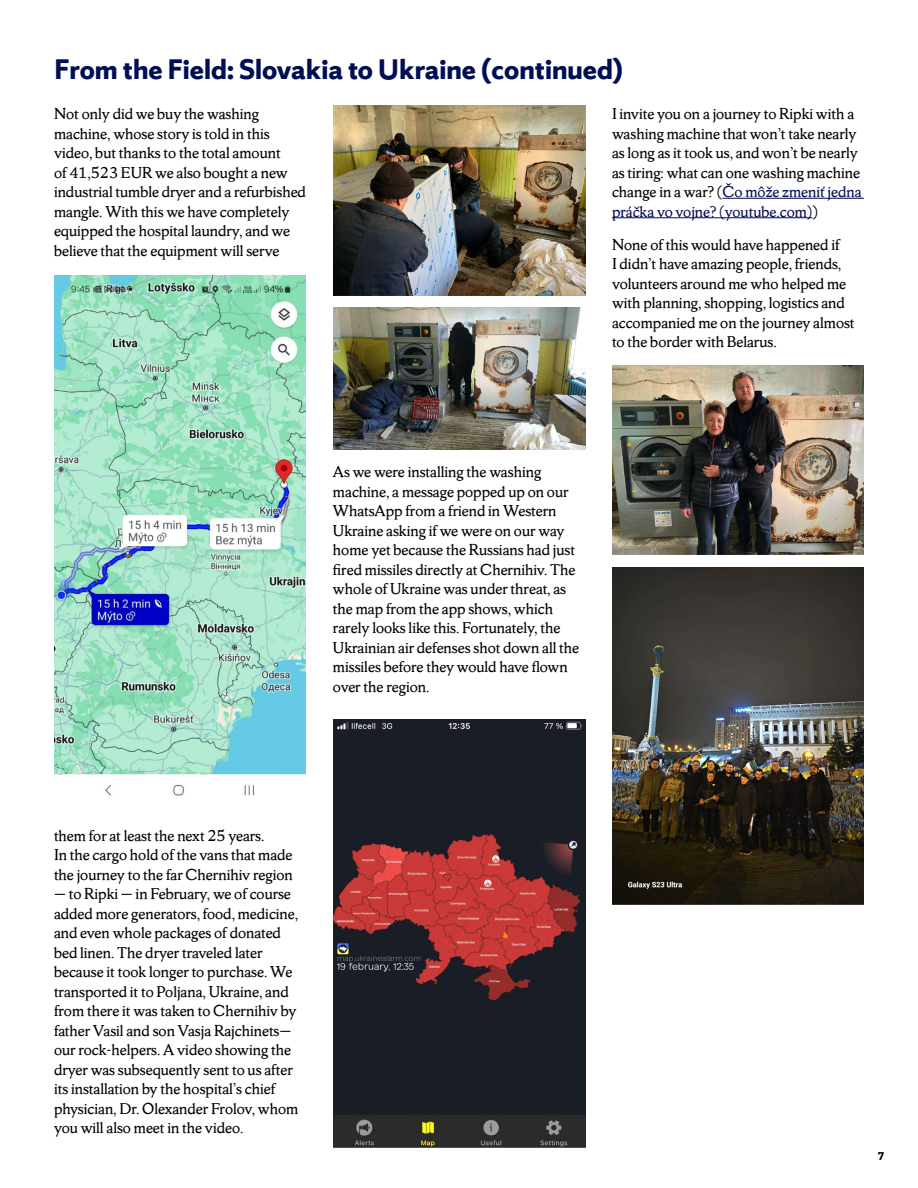
<style>
.page{position:relative;width:918px;height:1188px;background:#fff}
.page>*{position:absolute;margin:0;border:0;box-sizing:border-box;transform-origin:0 0}
.t1{font:700 30px "Sherman Sans";color:#000e54}
.t2{font:16.5px/19.5px "Sherman Serif";color:#000}
.t3{font:700 12px "Sherman Sans";color:#000}
.s1{color:#000e54}
</style>
<div class="page">
<hr style="left:723px;top:198px;width:141px;height:1px;background:#000e54">
<hr style="left:612px;top:217px;width:201px;height:1px;background:#000e54">
<img style="left:612px;top:365px;width:252px;height:189px">
<img style="left:612px;top:568px;width:252px;height:336px">
<img style="left:54px;top:275px;width:252px;height:521px">
<img style="left:333px;top:105px;width:253px;height:190px">
<img style="left:333px;top:308px;width:253px;height:142px">
<div style="left:334px;top:720px;width:252px;height:94px;background:#191d26"></div>
<img style="left:334px;top:814px;width:252px;height:333px">
<h1 class="t1" style="left:54px;top:51px;width:570px">From the Field: Slovakia to Ukraine (continued)</h1>
<p class="t2" style="left:54px;top:104px;width:254px">Not only did we buy the washing machine, whose story is told in this video, but thanks to the total amount<br>of 41,523 EUR we also bought a new industrial tumble dryer and a refurbished mangle. With this we have completely equipped the hospital laundry, and we believe that the equipment will serve</p>
<p class="t2" style="left:612px;top:104px;width:251px">I invite you on a journey to Ripki with a washing machine that won’t take nearly as long as it took us, and won’t be nearly as tiring: what can one washing machine change in a war? (<span class="s1">Čo môže zmeniť jedna práčka vo vojne? (youtube.com)</span>)</p>
<p class="t2" style="left:612px;top:234px;width:244px">None of this would have happened if<br>I didn’t have amazing people, friends, volunteers around me who helped me with planning, shopping, logistics and accompanied me on the journey almost to the border with Belarus.</p>
<p class="t2" style="left:333px;top:462px;width:248px">As we were installing the washing machine, a message popped up on our WhatsApp from a friend in Western Ukraine asking if we were on our way home yet because the Russians had just fired missiles directly at Chernihiv. The whole of Ukraine was under threat, as the map from the app shows, which rarely looks like this. Fortunately, the Ukrainian air defenses shot down all the missiles before they would have flown over the region.</p>
<p class="t2" style="left:54px;top:825px;width:240px">them for at least the next 25 years.<br>In the cargo hold of the vans that made the journey to the far Chernihiv region</p>
<p class="t2" style="left:54px;top:884px;width:246px">— to Ripki — in February, we of course added more generators, food, medicine, and even whole packages of donated bed linen. The dryer traveled later because it took longer to purchase. We transported it to Poljana, Ukraine, and from there it was taken to Chernihiv by father Vasil and son Vasja Rajchinets— our rock-helpers. A video showing the dryer was subsequently sent to us after its installation by the hospital’s chief physician, Dr. Olexander Frolov, whom you will also meet in the video.</p>
<p class="t3" style="left:878px;top:1149px;width:8px">7</p>
</div>
